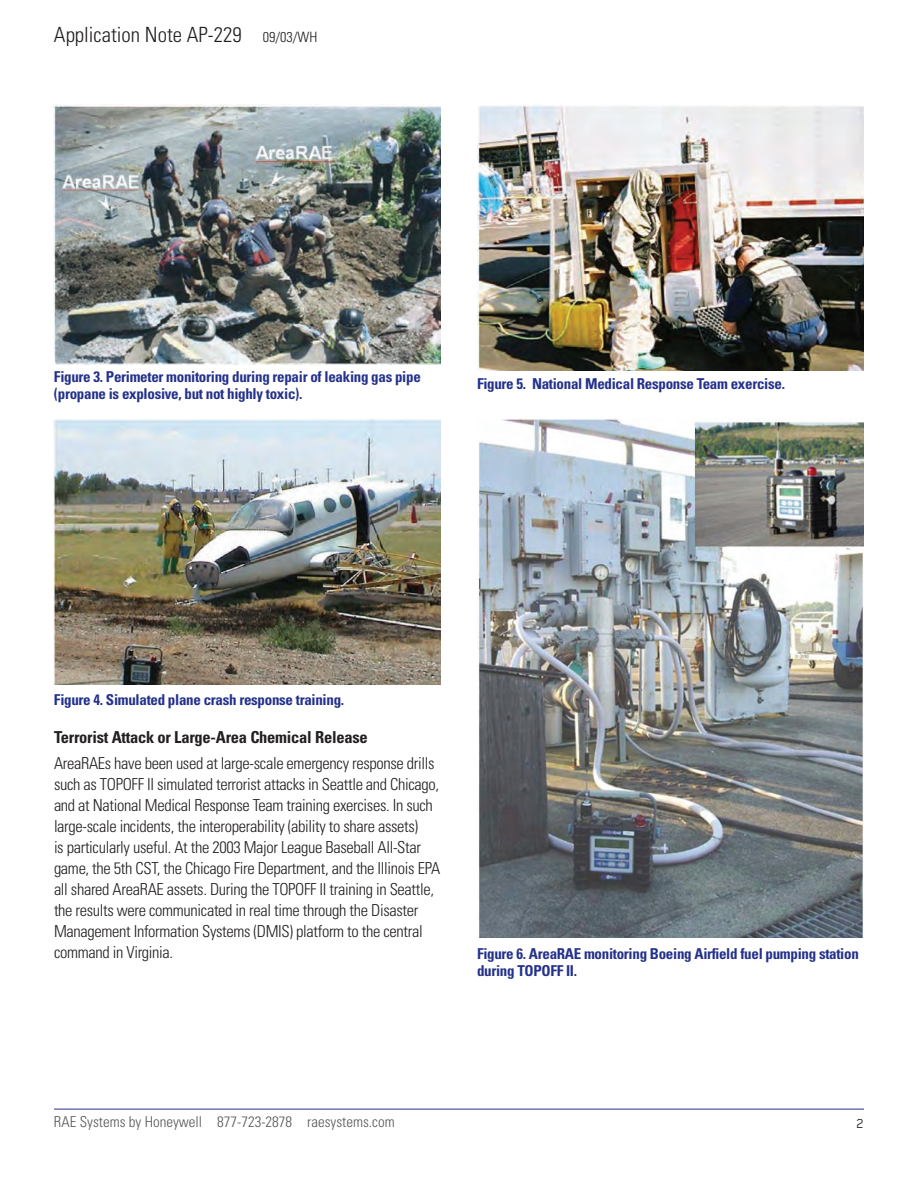
<style>
.page{position:relative;width:918px;height:1188px;background:#fff}
.page>*{position:absolute;margin:0;border:0;box-sizing:border-box;transform-origin:0 0}
.t1{font:300 condensed 21px "Univers LT Std";color:#231f20}
.body_copy{font:300 condensed 16.5px/21px "Univers LT Std";letter-spacing:-.02em;color:#231f20}
.heading_2{font:700 condensed 16.5px "Univers LT Std";letter-spacing:-.015em;color:#231f20}
.body_copy-2{font:700 condensed 15px/17.2px "Univers LT Std";letter-spacing:-.02em;color:#24318b}
.t2{font:300 condensed 15px "Univers LT Std";color:#57585a}
.t3{font:15px "Blender";color:#231f20}
.s1{font-size:14.25px}
</style>
<div class="page">
<hr style="left:54px;top:1109px;width:810px;height:1px;background:#24318b">
<img style="left:54px;top:104px;width:387px;height:260px">
<img style="left:54px;top:418px;width:387px;height:267px">
<img style="left:477px;top:105px;width:387px;height:266px">
<img style="left:477px;top:418px;width:387px;height:519px">
<p class="t1" style="left:54px;top:22px;width:265px">Application Note AP-229 <span class="s1">09/03/WH</span></p>
<p class="body_copy-2" style="left:54px;top:368px;width:368px">Figure 3. Perimeter monitoring during repair of leaking gas pipe (propane is explosive, but not highly toxic).</p>
<p class="body_copy-2" style="left:477px;top:375px;width:310px">Figure 5. National Medical Response Team exercise.</p>
<p class="body_copy-2" style="left:54px;top:691px;width:292px">Figure 4. Simulated plane crash response training.</p>
<p class="heading_2" style="left:54px;top:727px;width:315px">Terrorist Attack or Large-Area Chemical Release</p>
<p class="body_copy" style="left:54px;top:753px;width:388px">AreaRAEs have been used at large-scale emergency response drills such as TOPOFF II simulated terrorist attacks in Seattle and Chicago, and at National Medical Response Team training exercises. In such large-scale incidents, the interoperability (ability to share assets)<br>is particularly useful. At the 2003 Major League Baseball All-Star game, the 5th CST, the Chicago Fire Department, and the Illinois EPA all shared AreaRAE assets. During the TOPOFF II training in Seattle, the results were communicated in real time through the Disaster Management Information Systems (DMIS) platform to the central command in Virginia.</p>
<p class="body_copy-2" style="left:477px;top:945px;width:383px">Figure 6. AreaRAE monitoring Boeing Airfield fuel pumping station during TOPOFF II.</p>
<p class="t2" style="left:54px;top:1113px;width:342px">RAE Systems by Honeywell 877-723-2878 raesystems.com</p>
<p class="t3" style="left:856px;top:1115px;width:9px">2</p>
</div>
